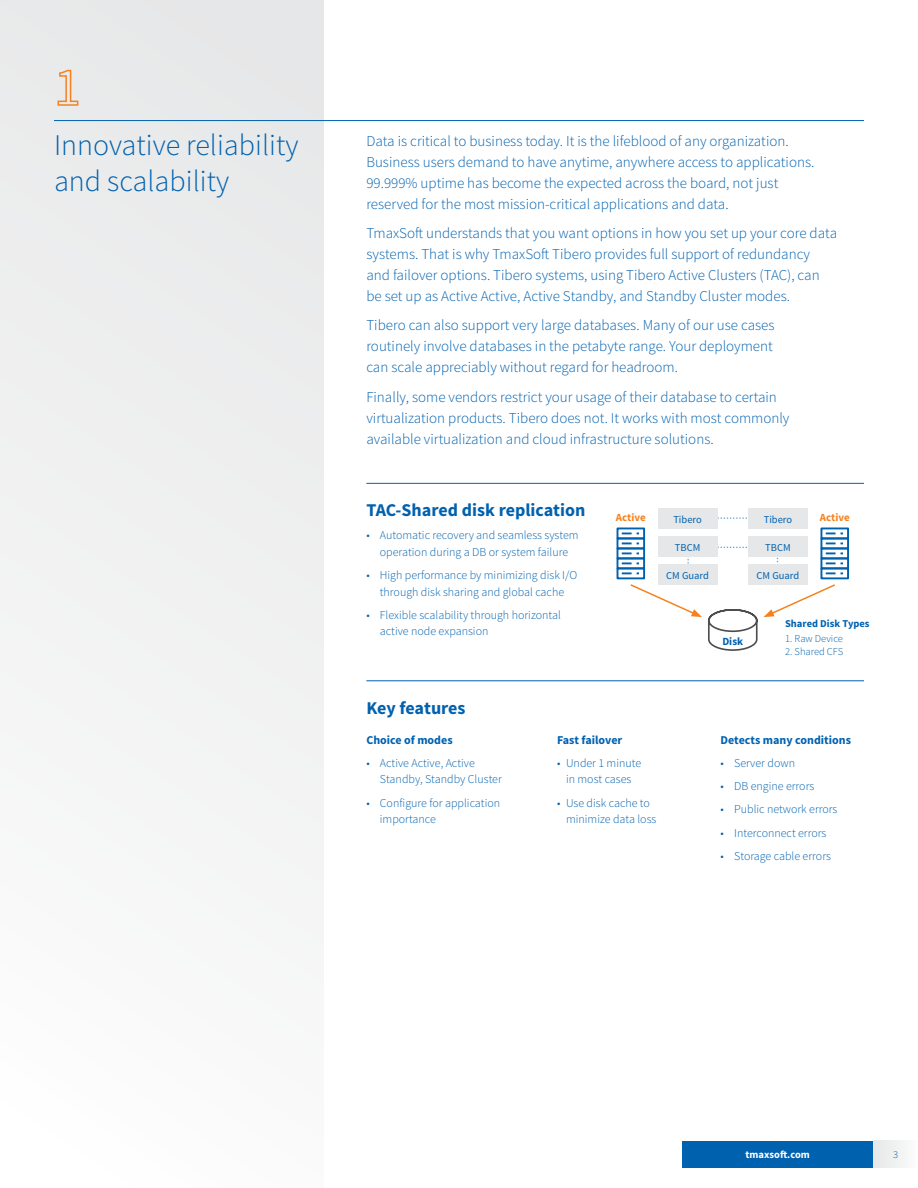
<style>
.page{position:relative;width:918px;height:1188px;background:#fff}
.page>*{position:absolute;margin:0;border:0;box-sizing:border-box;transform-origin:0 0}
.t1{font:300 30px/36px "Source Sans Pro";color:#0061af}
.t2{font:700 18px "Source Sans Pro";color:#0061af}
.t3{font:300 15px/21px "Source Sans Pro";color:#0061af}
.t4{font:300 12px/16.5px "Source Sans Pro";color:#0061af}
.t5{font:700 12px "Source Sans Pro";color:#0061af}
.t6{font:700 10.95px "Source Sans Pro";color:#f58220}
.t7{font:700 10.95px "Source Sans Pro";color:#0061af}
.t8{font:10.5px "Source Sans Pro";color:#0061af}
.t9{font:300 10.5px "Source Sans Pro";color:#0061af}
.t10{font:700 10.5px "Source Sans Pro";color:#0061af}
.t11{font:700 10.5px "Source Sans Pro";color:#fff}
</style>
<div class="page">
<div style="left:0;top:0;width:324px;height:1188px;background:#f1f1f2"></div>
<div style="left:682px;top:1141px;width:191px;height:27px;background:#0061af"></div>
<div style="left:873px;top:1141px;width:45px;height:27px;background:#f1f1f2"></div>
<hr style="left:54px;top:120px;width:810px;height:1px;background:#0061af">
<svg style="left:57px;top:69px;width:22px;height:37px"></svg>
<hr style="left:366px;top:483px;width:498px;height:1px;background:#0061af">
<hr style="left:366px;top:681px;width:498px;height:1px;background:#0061af">
<svg style="left:717px;top:517px;width:30px;height:2px"></svg>
<div style="left:658px;top:509px;width:59px;height:20px;background:#e6e7e8"></div>
<div style="left:748px;top:509px;width:60px;height:20px;background:#e6e7e8"></div>
<div style="left:658px;top:537px;width:59px;height:20px;background:#e6e7e8"></div>
<div style="left:748px;top:537px;width:60px;height:20px;background:#e6e7e8"></div>
<div style="left:820px;top:528px;width:29px;height:11px;border:2px solid #0061af"></div>
<svg style="left:826px;top:533px;width:17px;height:1px"></svg>
<div style="left:820px;top:537px;width:29px;height:12px;border:2px solid #0061af"></div>
<div style="left:820px;top:547px;width:29px;height:12px;border:2px solid #0061af"></div>
<div style="left:820px;top:557px;width:29px;height:12px;border:2px solid #0061af"></div>
<div style="left:820px;top:567px;width:29px;height:12px;border:2px solid #0061af"></div>
<div style="left:617px;top:528px;width:28px;height:11px;border:2px solid #0061af"></div>
<svg style="left:622px;top:533px;width:17px;height:1px"></svg>
<div style="left:617px;top:537px;width:28px;height:12px;border:2px solid #0061af"></div>
<div style="left:617px;top:547px;width:28px;height:12px;border:2px solid #0061af"></div>
<div style="left:617px;top:557px;width:28px;height:12px;border:2px solid #0061af"></div>
<div style="left:617px;top:567px;width:28px;height:12px;border:2px solid #0061af"></div>
<svg style="left:622px;top:542px;width:221px;height:109px"></svg>
<h1 class="t1" style="left:54px;top:127px;width:246px">Innovative reliability and scalability</h1>
<p class="t3" style="left:366px;top:131px;width:450px">Data is critical to business today. It is the lifeblood of any organization.<br>Business users demand to have anytime, anywhere access to applications.<br>99.999% uptime has become the expected across the board, not just reserved for the most mission-critical applications and data.</p>
<p class="t3" style="left:366px;top:223px;width:472px">TmaxSoft understands that you want options in how you set up your core data systems. That is why TmaxSoft Tibero provides full support of redundancy and failover options. Tibero systems, using Tibero Active Clusters (TAC), can be set up as Active Active, Active Standby, and Standby Cluster modes.</p>
<p class="t3" style="left:366px;top:315px;width:410px;text-align:justify">Tibero can also support very large databases. Many of our use cases routinely involve databases in the petabyte range. Your deployment can scale appreciably without regard for headroom.</p>
<p class="t3" style="left:366px;top:386px;width:425px">Finally, some vendors restrict your usage of their database to certain virtualization products. Tibero does not. It works with most commonly available virtualization and cloud infrastructure solutions.</p>
<p class="t2" style="left:366px;top:499px;width:221px">TAC-Shared disk replication</p>
<p class="t4" style="left:366px;top:527px;width:214px;text-align:center">• Automatic recovery and seamless system operation during a DB or system failure</p>
<p class="t4" style="left:366px;top:567px;width:212px;text-align:center">• High performance by minimizing disk I/O through disk sharing and global cache</p>
<p class="t4" style="left:380px;top:607px;width:182px;text-indent:-14px">• Flexible scalability through horizontal active node expansion</p>
<p class="t6" style="left:616px;top:511px;width:31px">Active</p>
<p class="t6" style="left:820px;top:511px;width:31px">Active</p>
<p class="t8" style="left:673px;top:513px;width:30px">Tibero</p>
<p class="t8" style="left:764px;top:513px;width:30px">Tibero</p>
<p class="t8" style="left:675px;top:541px;width:27px">TBCM</p>
<p class="t8" style="left:765px;top:541px;width:27px">TBCM</p>
<p class="t8" style="left:666px;top:569px;width:44px">CM Guard</p>
<p class="t8" style="left:757px;top:569px;width:44px">CM Guard</p>
<p class="t7" style="left:722px;top:634px;width:22px">Disk</p>
<p class="t10" style="left:785px;top:617px;width:86px">Shared Disk Types</p>
<p class="t9" style="left:785px;top:632px;width:59px">1. Raw Device</p>
<p class="t9" style="left:785px;top:645px;width:60px">2. Shared CFS</p>
<p class="t2" style="left:366px;top:696px;width:101px">Key features</p>
<p class="t5" style="left:366px;top:732px;width:88px">Choice of modes</p>
<p class="t4" style="left:380px;top:755px;width:124px;text-indent:-14px">• Active Active, Active<br>Standby, Standby Cluster</p>
<p class="t4" style="left:380px;top:794px;width:122px;text-indent:-14px">• Configure for application importance</p>
<p class="t5" style="left:557px;top:732px;width:67px">Fast failover</p>
<p class="t4" style="left:557px;top:755px;width:86px;text-align:center">• Under 1 minute in most cases</p>
<p class="t4" style="left:566px;top:794px;width:92px;text-indent:-9px">• Use disk cache to minimize data loss</p>
<p class="t5" style="left:721px;top:732px;width:132px">Detects many conditions</p>
<p class="t4" style="left:721px;top:755px;width:76px">• Server down</p>
<p class="t4" style="left:721px;top:778px;width:95px">• DB engine errors</p>
<p class="t4" style="left:721px;top:801px;width:118px">• Public network errors</p>
<p class="t4" style="left:721px;top:824px;width:107px">• Interconnect errors</p>
<p class="t4" style="left:721px;top:848px;width:112px">• Storage cable errors</p>
<p class="t11" style="left:746px;top:1148px;width:66px">tmaxsoft.com</p>
<p class="t9" style="left:893px;top:1148px;width:7px">3</p>
</div>
